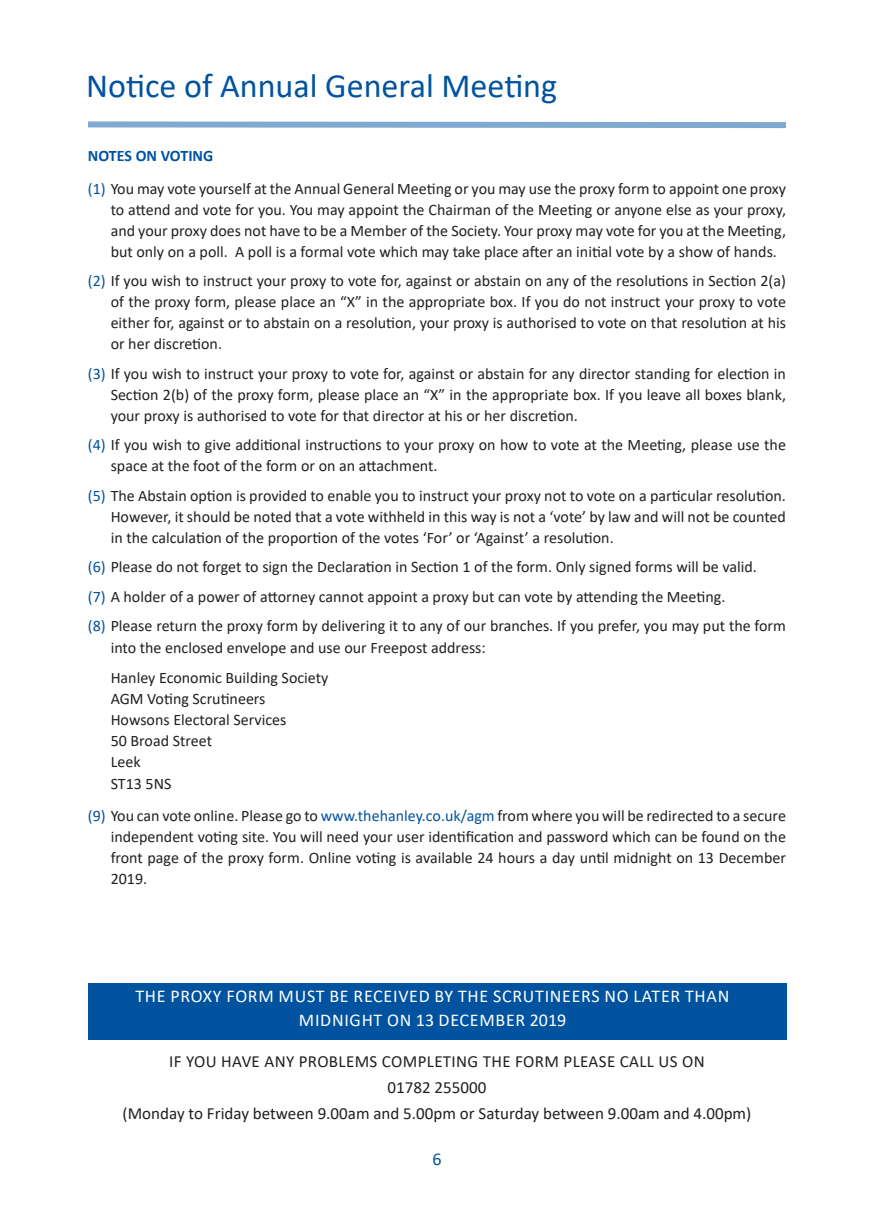
<style>
.page{position:relative;width:874px;height:1225px;background:#fff}
.page>*{position:absolute;margin:0;border:0;box-sizing:border-box;transform-origin:0 0}
.t1{font:34px "Calibri";color:#0153a0}
.t2{font:18px "Calibri";letter-spacing:.04em;color:#fff}
.t3{font:18px "Calibri";color:#0153a0}
.t4{font:17px "Calibri";color:#231f20}
.t5{font:17px "Calibri";letter-spacing:.02em;color:#231f20}
.t6{font:16px/21px "Calibri";color:#231f20;text-align:justify}
.t7{font:700 16px "Calibri";color:#0153a0}
.s1{color:#0153a0}
</style>
<div class="page">
<svg style="left:88px;top:121px;width:698px;height:8px"></svg>
<div style="left:88px;top:983px;width:697px;height:56px;background:#0153a0"></div>
<p class="t1" style="left:86px;top:62px;width:472px">Notice of Annual General Meeting</p>
<p class="t7" style="left:88px;top:145px;width:127px">NOTES ON VOTING</p>
<p class="t6" style="left:111px;top:177px;width:676px;text-indent:-23px"><span class="s1">(1)</span> You may vote yourself at the Annual General Meeting or you may use the proxy form to appoint one proxy to attend and vote for you. You may appoint the Chairman of the Meeting or anyone else as your proxy, and your proxy does not have to be a Member of the Society. Your proxy may vote for you at the Meeting, but only on a poll. A poll is a formal vote which may take place after an initial vote by a show of hands.</p>
<p class="t6" style="left:111px;top:270px;width:676px;text-indent:-23px"><span class="s1">(2)</span> If you wish to instruct your proxy to vote for, against or abstain on any of the resolutions in Section 2(a) of the proxy form, please place an “X” in the appropriate box. If you do not instruct your proxy to vote either for, against or to abstain on a resolution, your proxy is authorised to vote on that resolution at his or her discretion.</p>
<p class="t6" style="left:111px;top:362px;width:676px;text-indent:-23px"><span class="s1">(3)</span> If you wish to instruct your proxy to vote for, against or abstain for any director standing for election in Section 2(b) of the proxy form, please place an “X” in the appropriate box. If you leave all boxes blank, your proxy is authorised to vote for that director at his or her discretion.</p>
<p class="t6" style="left:111px;top:434px;width:676px;text-indent:-23px"><span class="s1">(4)</span> If you wish to give additional instructions to your proxy on how to vote at the Meeting, please use the space at the foot of the form or on an attachment.</p>
<p class="t6" style="left:111px;top:484px;width:676px;text-indent:-23px"><span class="s1">(5)</span> The Abstain option is provided to enable you to instruct your proxy not to vote on a particular resolution.<br>However, it should be noted that a vote withheld in this way is not a ‘vote’ by law and will not be counted in the calculation of the proportion of the votes ‘For’ or ‘Against’ a resolution.</p>
<p class="t6" style="left:88px;top:556px;width:670px"><span class="s1">(6)</span> Please do not forget to sign the Declaration in Section 1 of the form. Only signed forms will be valid.</p>
<p class="t6" style="left:88px;top:585px;width:638px"><span class="s1">(7)</span> A holder of a power of attorney cannot appoint a proxy but can vote by attending the Meeting.</p>
<p class="t6" style="left:111px;top:614px;width:676px;line-height:22px;text-indent:-23px"><span class="s1">(8)</span> Please return the proxy form by delivering it to any of our branches. If you prefer, you may put the form into the enclosed envelope and use our Freepost address:</p>
<p class="t6" style="left:111px;top:666px;width:219px">Hanley Economic Building Society</p>
<p class="t6" style="left:111px;top:687px;width:156px">AGM Voting Scrutineers</p>
<p class="t6" style="left:111px;top:708px;width:177px">Howsons Electoral Services</p>
<p class="t6" style="left:111px;top:729px;width:103px">50 Broad Street</p>
<p class="t6" style="left:111px;top:750px;width:31px">Leek</p>
<p class="t6" style="left:111px;top:772px;width:62px">ST13 5NS</p>
<p class="t6" style="left:111px;top:805px;width:676px;text-indent:-23px"><span class="s1">(9)</span> You can vote online. Please go to <span class="s1">www.thehanley.co.uk/agm</span> from where you will be redirected to a secure independent voting site. You will need your user identification and password which can be found on the front page of the proxy form. Online voting is available 24 hours a day until midnight on 13 December 2019.</p>
<p class="t2" style="left:135px;top:983px;width:595px">THE PROXY FORM MUST BE RECEIVED BY THE SCRUTINEERS NO LATER THAN</p>
<p class="t2" style="left:299px;top:1007px;width:269px">MIDNIGHT ON 13 DECEMBER 2019</p>
<p class="t5" style="left:169px;top:1050px;width:537px">IF YOU HAVE ANY PROBLEMS COMPLETING THE FORM PLEASE CALL US ON</p>
<p class="t4" style="left:387px;top:1076px;width:100px">01782 255000</p>
<p class="t4" style="left:122px;top:1102px;width:630px">(Monday to Friday between 9.00am and 5.00pm or Saturday between 9.00am and 4.00pm)</p>
<p class="t3" style="left:432px;top:1146px;width:11px">6</p>
</div>
